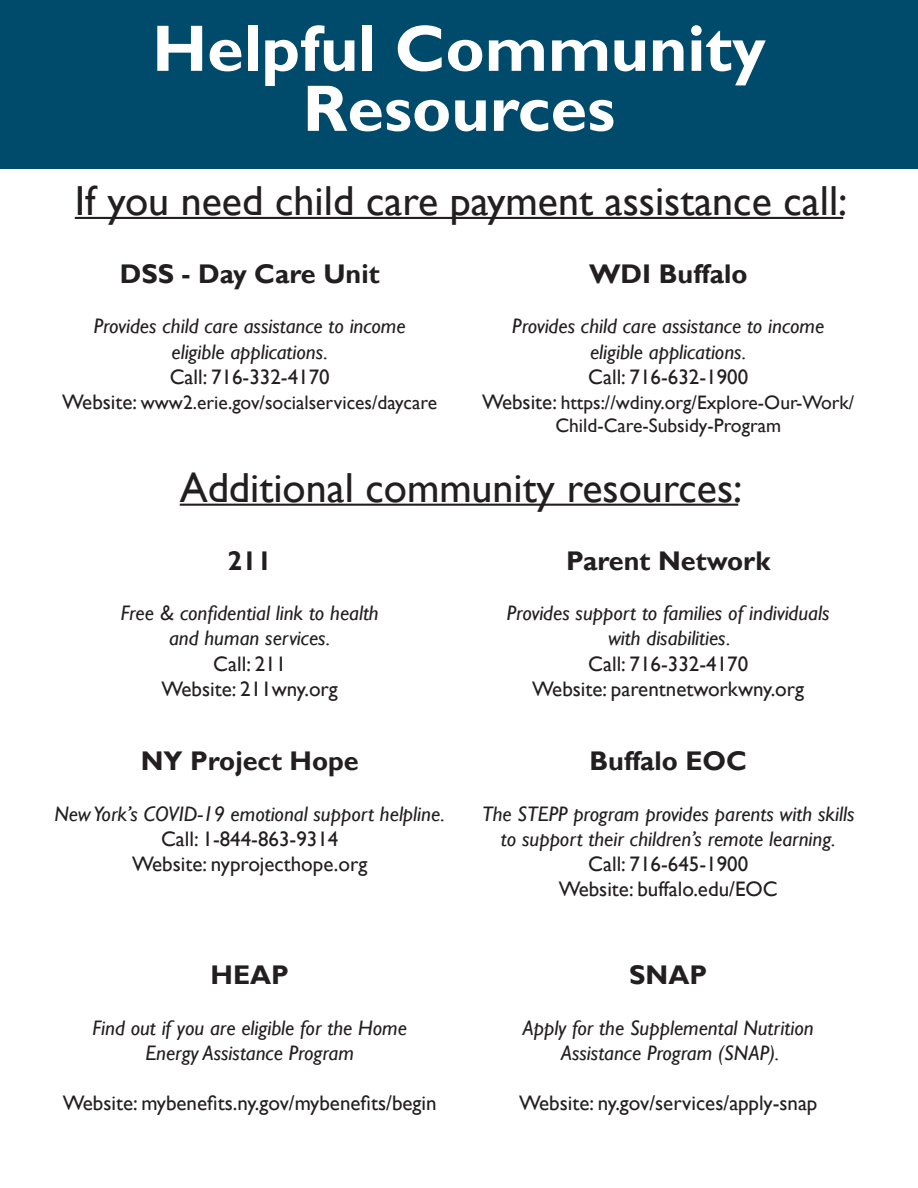
<style>
.page{position:relative;width:918px;height:1188px;background:#fff}
.page>*{position:absolute;margin:0;border:0;box-sizing:border-box;transform-origin:0 0}
.t1{font:700 66px "Gill Sans";color:#fff}
.t2{font:42px "Gill Sans";color:#231f20}
.t3{font:700 27px "Gill Sans";color:#231f20}
.t4{font:italic 21px/25.2px "Gill Sans";color:#231f20;text-align:center}
.t5{font:21px "Gill Sans";color:#231f20}
.t6{font:19.5px/23.4px "Gill Sans";color:#231f20;text-align:center}
.s1{font-size:21px}
</style>
<div class="page">
<div style="left:0;top:0;width:918px;height:168px;background:#004b6c"></div>
<hr style="left:75px;top:217px;width:768px;height:2px;background:#231f20">
<hr style="left:180px;top:504px;width:558px;height:2px;background:#231f20">
<p class="t1" style="left:152px;top:9px;width:615px">Helpful Community</p>
<p class="t1" style="left:303px;top:69px;width:314px">Resources</p>
<p class="t2" style="left:75px;top:176px;width:774px">If you need child care payment assistance call:</p>
<p class="t3" style="left:120px;top:258px;width:261px">DSS - Day Care Unit</p>
<p class="t4" style="left:94px;top:314px;width:313px">Provides child care assistance to income</p>
<p class="t4" style="left:172px;top:339px;width:158px">eligible applications.</p>
<p class="t5" style="left:170px;top:365px;width:161px">Call: 716-332-4170</p>
<p class="t6" style="left:62px;top:391px;width:376px"><span class="s1">Website:</span> www2.erie.gov/socialservices/daycare</p>
<p class="t3" style="left:589px;top:258px;width:160px">WDI Buffalo</p>
<p class="t4" style="left:512px;top:314px;width:313px">Provides child care assistance to income</p>
<p class="t4" style="left:590px;top:339px;width:158px">eligible applications.</p>
<p class="t5" style="left:588px;top:365px;width:161px">Call: 716-632-1900</p>
<p class="t6" style="left:482px;top:391px;width:374px"><span class="s1">Website:</span> https://wdiny.org/Explore-Our-Work/<br>Child-Care-Subsidy-Program</p>
<p class="t2" style="left:180px;top:463px;width:564px">Additional community resources:</p>
<p class="t3" style="left:227px;top:544px;width:46px">211</p>
<p class="t4" style="left:121px;top:601px;width:260px">Free &amp; confidential link to health</p>
<p class="t4" style="left:169px;top:626px;width:163px">and human services.</p>
<p class="t5" style="left:213px;top:651px;width:74px">Call: 211</p>
<p class="t5" style="left:162px;top:676px;width:178px">Website: 211wny.org</p>
<p class="t3" style="left:141px;top:745px;width:219px">NY Project Hope</p>
<p class="t4" style="left:55px;top:801px;width:392px">New York’s COVID-19 emotional support helpline.</p>
<p class="t5" style="left:161px;top:827px;width:179px">Call: 1-844-863-9314</p>
<p class="t5" style="left:132px;top:852px;width:237px">Website: nyprojecthope.org</p>
<p class="t3" style="left:211px;top:959px;width:80px">HEAP</p>
<p class="t4" style="left:92px;top:1015px;width:316px">Find out if you are eligible for the Home</p>
<p class="t4" style="left:145px;top:1040px;width:210px">Energy Assistance Program</p>
<p class="t5" style="left:63px;top:1091px;width:375px">Website: mybenefits.ny.gov/mybenefits/begin</p>
<p class="t3" style="left:566px;top:544px;width:206px">Parent Network</p>
<p class="t4" style="left:507px;top:601px;width:324px">Provides support to families of individuals</p>
<p class="t4" style="left:608px;top:626px;width:124px">with disabilities.</p>
<p class="t5" style="left:588px;top:651px;width:161px">Call: 716-332-4170</p>
<p class="t5" style="left:532px;top:676px;width:273px">Website: parentnetworkwny.org</p>
<p class="t3" style="left:589px;top:745px;width:159px">Buffalo EOC</p>
<p class="t4" style="left:482px;top:801px;width:374px">The STEPP program provides parents with skills to support their children’s remote learning.</p>
<p class="t5" style="left:588px;top:852px;width:161px">Call: 716-645-1900</p>
<p class="t5" style="left:559px;top:877px;width:221px">Website: buffalo.edu/EOC</p>
<p class="t3" style="left:629px;top:959px;width:79px">SNAP</p>
<p class="t4" style="left:523px;top:1015px;width:292px">Apply for the Supplemental Nutrition</p>
<p class="t4" style="left:561px;top:1040px;width:220px">Assistance Program (SNAP).</p>
<p class="t5" style="left:519px;top:1091px;width:300px">Website: ny.gov/services/apply-snap</p>
</div>
